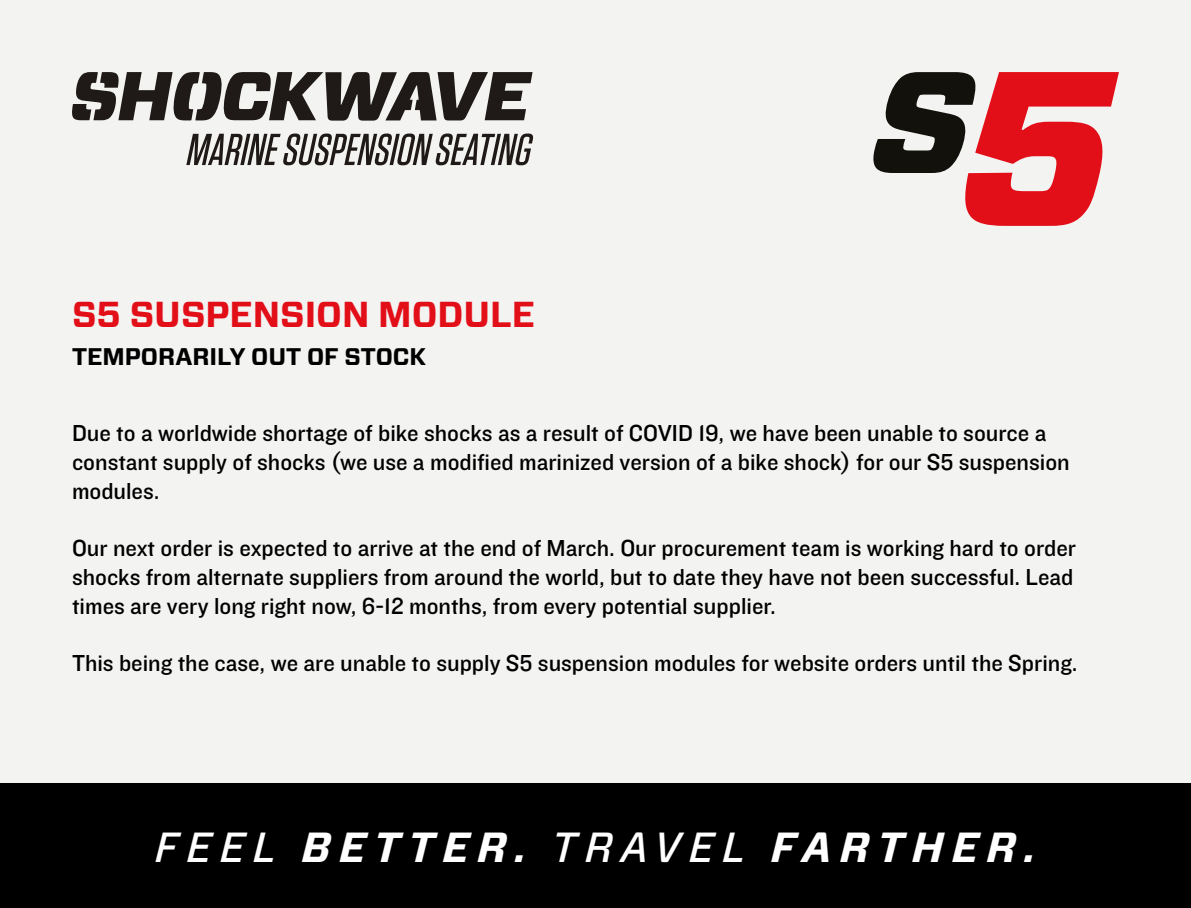
<style>
.page{position:relative;width:1191px;height:908px;background:#fff}
.page>*{position:absolute;margin:0;border:0;box-sizing:border-box;transform-origin:0 0}
.t1{font:italic 700 42px "Forza";letter-spacing:.2em;color:#fff}
.t2{font:700 36px "Forza";color:#e30f18}
.t3{font:24px/28.8px "Knockout HTF31 Junior Middlewt";color:#000}
.t4{font:700 24px "Forza";color:#000}
.s1{font-weight:500}
</style>
<div class="page">
<div style="left:0;top:0;width:1191px;height:907px;background:#f3f3f2"></div>
<svg style="left:72px;top:72px;width:460px;height:48px"></svg>
<svg style="left:186px;top:133px;width:347px;height:32px"></svg>
<div style="left:0;top:782px;width:1191px;height:125px;background:#000"></div>
<svg style="left:873px;top:72px;width:246px;height:154px"></svg>
<h2 class="t2" style="left:72px;top:290px;width:464px">S5 SUSPENSION MODULE</h2>
<p class="t4" style="left:72px;top:340px;width:356px">TEMPORARILY OUT OF STOCK</p>
<p class="t3" style="left:72px;top:419px;width:999px">Due to a worldwide shortage of bike shocks as a result of COVID 19, we have been unable to source a constant supply of shocks (we use a modified marinized version of a bike shock) for our S5 suspension modules.</p>
<p class="t3" style="left:72px;top:534px;width:1005px;text-align:justify">Our next order is expected to arrive at the end of March. Our procurement team is working hard to order shocks from alternate suppliers from around the world, but to date they have not been successful. Lead times are very long right now, 6-12 months, from every potential supplier.</p>
<p class="t3" style="left:72px;top:649px;width:1007px">This being the case, we are unable to supply S5 suspension modules for website orders until the Spring.</p>
<h1 class="t1" style="left:155px;top:818px;width:882px"><span class="s1">FEEL</span> BETTER. <span class="s1">TRAVEL</span> FARTHER.</h1>
</div>
